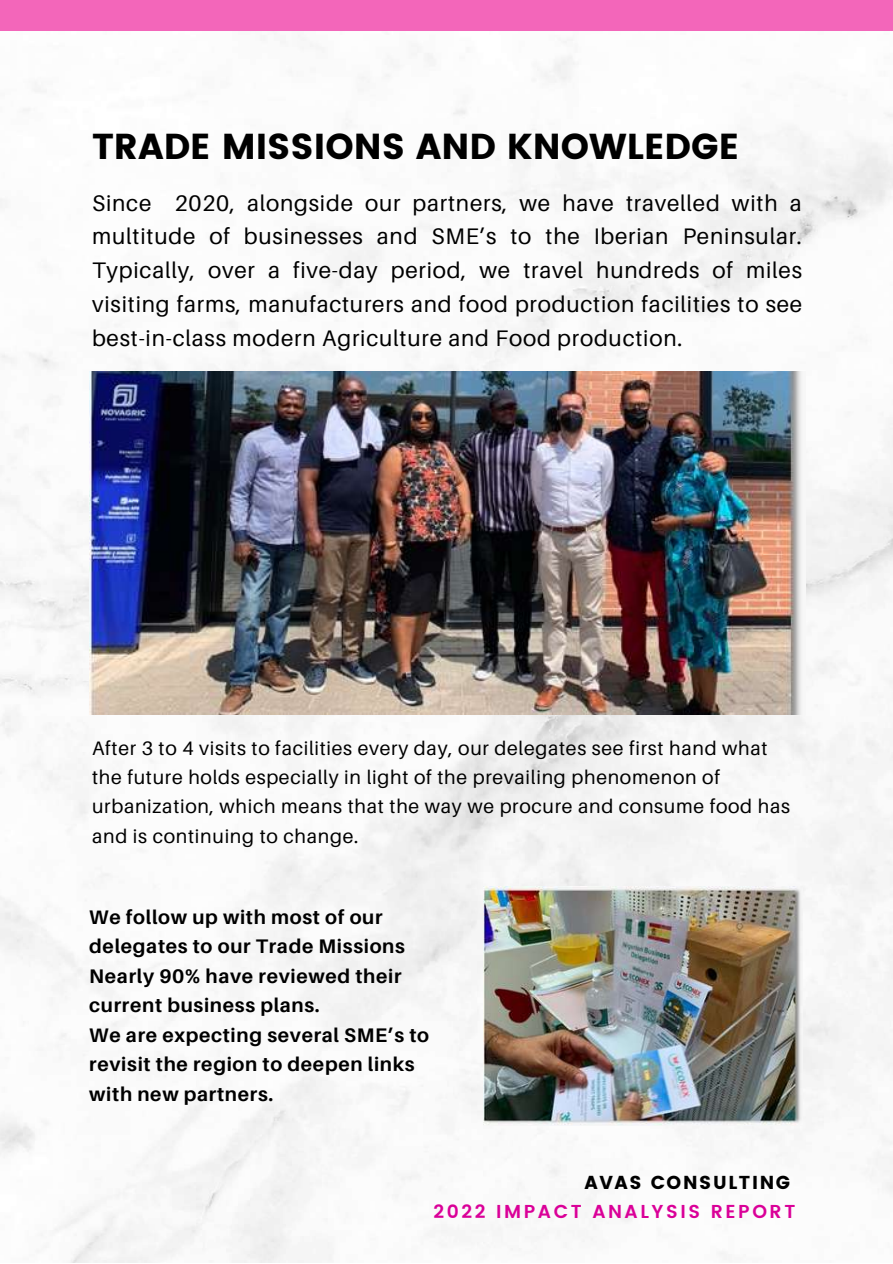
<style>
.page{position:relative;width:893px;height:1264px;background:#fff}
.page>*{position:absolute;margin:0;border:0;box-sizing:border-box;transform-origin:0 0}
.t1{font:36px "Poppins";color:#000}
.t2{font:22.5px/33.8px "Aileron";letter-spacing:.035em;color:#000;text-align:justify}
.t3{font:700 19.65px/29.5px "Aileron";letter-spacing:.035em;color:#000}
.t4{font:19.5px/29.2px "Aileron";letter-spacing:.035em;color:#000}
.t5{font:600 18.75px "Poppins";letter-spacing:.135em;color:#da0098}
.t6{font:18.75px "Poppins";letter-spacing:.09em;color:#000}
</style>
<div class="page">
<img style="left:0;top:35px;width:892px;height:1227px">
<div style="left:0;top:0;width:892px;height:31px;background:#f366ba"></div>
<img style="left:89px;top:371px;width:716px;height:343px">
<img style="left:483px;top:886px;width:319px;height:239px">
<h1 class="t1" style="left:92px;top:125px;width:648px">TRADE MISSIONS AND KNOWLEDGE</h1>
<p class="t2" style="left:92px;top:185px;width:711px">Since 2020, alongside our partners, we have travelled with a multitude of businesses and SME’s to the Iberian Peninsular.<br>Typically, over a five-day period, we travel hundreds of miles visiting farms, manufacturers and food production facilities to see best-in-class modern Agriculture and Food production.</p>
<p class="t4" style="left:92px;top:733px;width:699px">After 3 to 4 visits to facilities every day, our delegates see first hand what the future holds especially in light of the prevailing phenomenon of urbanization, which means that the way we procure and consume food has and is continuing to change.</p>
<p class="t3" style="left:89px;top:901px;width:341px">We follow up with most of our delegates to our Trade Missions<br>Nearly 90% have reviewed their current business plans.<br>We are expecting several SME’s to revisit the region to deepen links with new partners.</p>
<p class="t6" style="left:584px;top:1171px;width:207px">AVAS CONSULTING</p>
<p class="t5" style="left:433px;top:1200px;width:363px">2022 IMPACT ANALYSIS REPORT</p>
</div>
